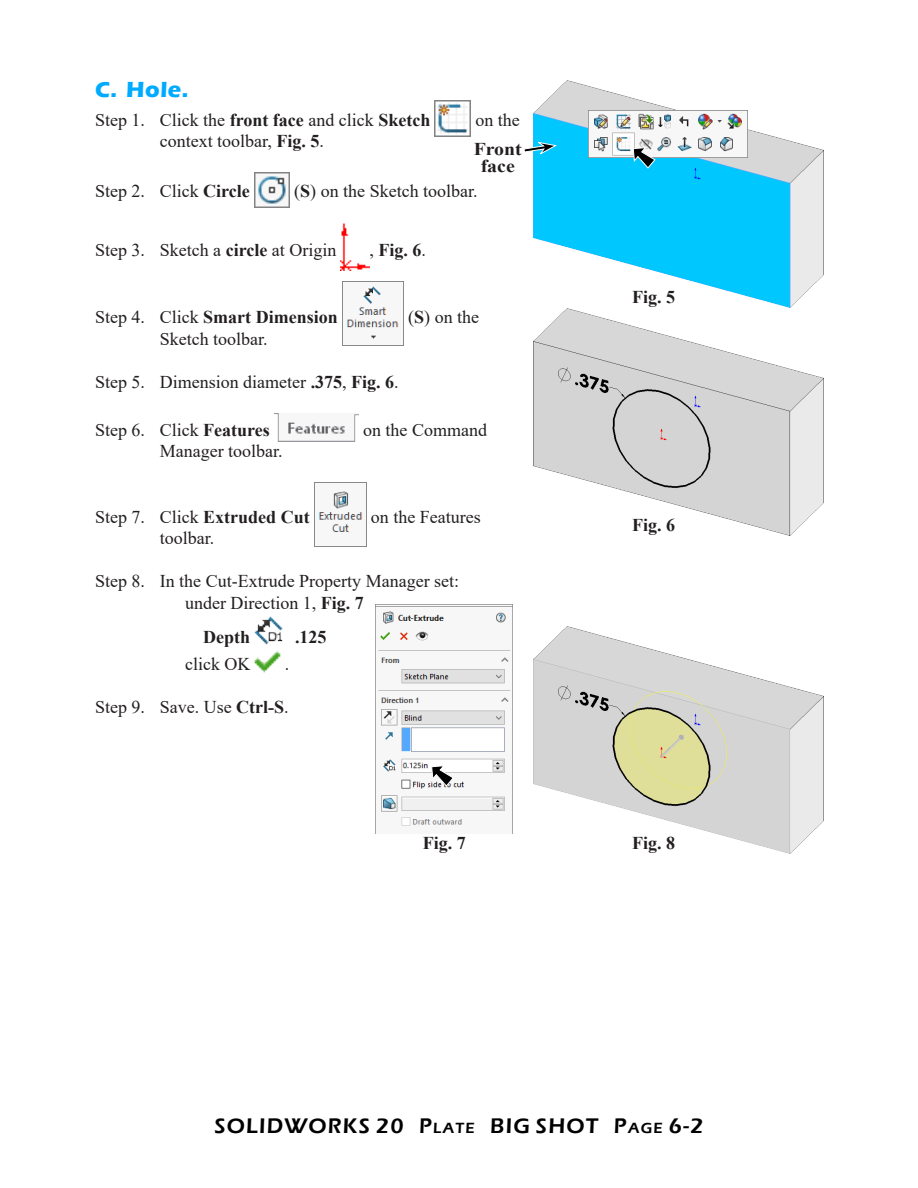
<style>
.page{position:relative;width:918px;height:1188px;background:#fff}
.page>*{position:absolute;margin:0;border:0;box-sizing:border-box;transform-origin:0 0}
.Subhead_1{font:700 22.5px "Eras ITC";color:#00abff}
.t1{font:600 21.75px "Eras ITC";letter-spacing:.055em;color:#000}
.Body_text{font:18px/21.6px "Times New Roman";color:#231f20;text-align:center}
.Body_text-2{font:700 18px "Times New Roman";color:#231f20}
.Fig_No{font:700 18px "Times New Roman";color:#231f20}
.Coor{font:700 18px/16.5px "Times New Roman";color:#231f20;text-align:center;scale:1.1 1}
.s1{font-weight:700}
.s2{font-weight:400}
.s3{font-size:15.15px}
</style>
<div class="page">
<img style="left:435px;top:100px;width:36px;height:36px">
<img style="left:254px;top:173px;width:36px;height:35px">
<img style="left:341px;top:223px;width:28px;height:47px">
<img style="left:342px;top:281px;width:62px;height:65px">
<img style="left:274px;top:413px;width:85px;height:29px">
<img style="left:314px;top:482px;width:52px;height:65px">
<img style="left:254px;top:616px;width:29px;height:29px">
<img style="left:254px;top:650px;width:27px;height:23px">
<img style="left:534px;top:81px;width:289px;height:226px">
<svg style="left:524px;top:141px;width:33px;height:15px"></svg>
<img style="left:589px;top:111px;width:159px;height:46px">
<svg style="left:633px;top:147px;width:23px;height:22px"></svg>
<img style="left:534px;top:309px;width:289px;height:226px">
<img style="left:534px;top:627px;width:289px;height:226px">
<img style="left:376px;top:605px;width:137px;height:229px">
<svg style="left:431px;top:765px;width:23px;height:22px"></svg>
<p class="Subhead_1" style="left:95px;top:76px;width:95px">C. Hole.</p>
<p class="Body_text" style="left:95px;top:108px;width:337px">Step 1. Click the <span class="s1">front face</span> and click <span class="s1">Sketch</span></p>
<p class="Body_text" style="left:475px;top:108px;width:46px">on the</p>
<p class="Body_text" style="left:160px;top:130px;width:166px">context toolbar, <span class="s1">Fig. 5</span>.</p>
<p class="Body_text" style="left:95px;top:180px;width:156px">Step 2. Click <span class="s1">Circle</span></p>
<p class="Body_text" style="left:294px;top:180px;width:185px">(<span class="s1">S</span>) on the Sketch toolbar.</p>
<p class="Coor" style="left:474px;top:140px;width:45px">Front face</p>
<p class="Body_text" style="left:95px;top:239px;width:243px">Step 3. Sketch a <span class="s1">circle</span> at Origin</p>
<p class="Body_text-2" style="left:369px;top:237px;width:58px"><span class="s2">,</span> Fig. 6<span class="s2">.</span></p>
<p class="Body_text-2" style="left:95px;top:304px;width:244px"><span class="s2">Step 4. Click</span> Smart Dimension</p>
<p class="Body_text" style="left:408px;top:306px;width:72px">(<span class="s1">S</span>) on the</p>
<p class="Body_text" style="left:160px;top:327px;width:109px">Sketch toolbar.</p>
<p class="Body_text" style="left:95px;top:371px;width:305px">Step 5. Dimension diameter <span class="s1">.375</span>, <span class="s1">Fig. 6</span>.</p>
<p class="Body_text" style="left:95px;top:418px;width:176px">Step 6. Click <span class="s1">Features</span></p>
<p class="Body_text" style="left:363px;top:418px;width:126px">on the Command</p>
<p class="Body_text" style="left:160px;top:440px;width:124px">Manager toolbar.</p>
<p class="Body_text" style="left:95px;top:505px;width:216px">Step 7. Click <span class="s1">Extruded Cut</span></p>
<p class="Body_text" style="left:371px;top:505px;width:111px">on the Features</p>
<p class="Body_text" style="left:160px;top:527px;width:56px">toolbar.</p>
<p class="Body_text" style="left:95px;top:570px;width:366px">Step 8. In the Cut-Extrude Property Manager set: under Direction 1, <span class="s1">Fig. 7</span></p>
<p class="Body_text-2" style="left:203px;top:624px;width:48px">Depth</p>
<p class="Body_text-2" style="left:295px;top:624px;width:33px">.125</p>
<p class="Body_text" style="left:185px;top:653px;width:67px">click OK</p>
<p class="Body_text" style="left:285px;top:653px;width:6px">.</p>
<p class="Body_text" style="left:95px;top:696px;width:195px">Step 9. Save. Use <span class="s1">Ctrl-S</span>.</p>
<p class="Fig_No" style="left:632px;top:284px;width:45px">Fig. 5</p>
<p class="Fig_No" style="left:632px;top:512px;width:45px">Fig. 6</p>
<p class="Fig_No" style="left:423px;top:830px;width:45px">Fig. 7</p>
<p class="Fig_No" style="left:632px;top:830px;width:45px">Fig. 8</p>
<p class="t1" style="left:214px;top:1114px;width:491px">SOLIDWORKS 20 P<span class="s3">LATE</span> BIG SHOT P<span class="s3">AGE</span> 6-2</p>
</div>
